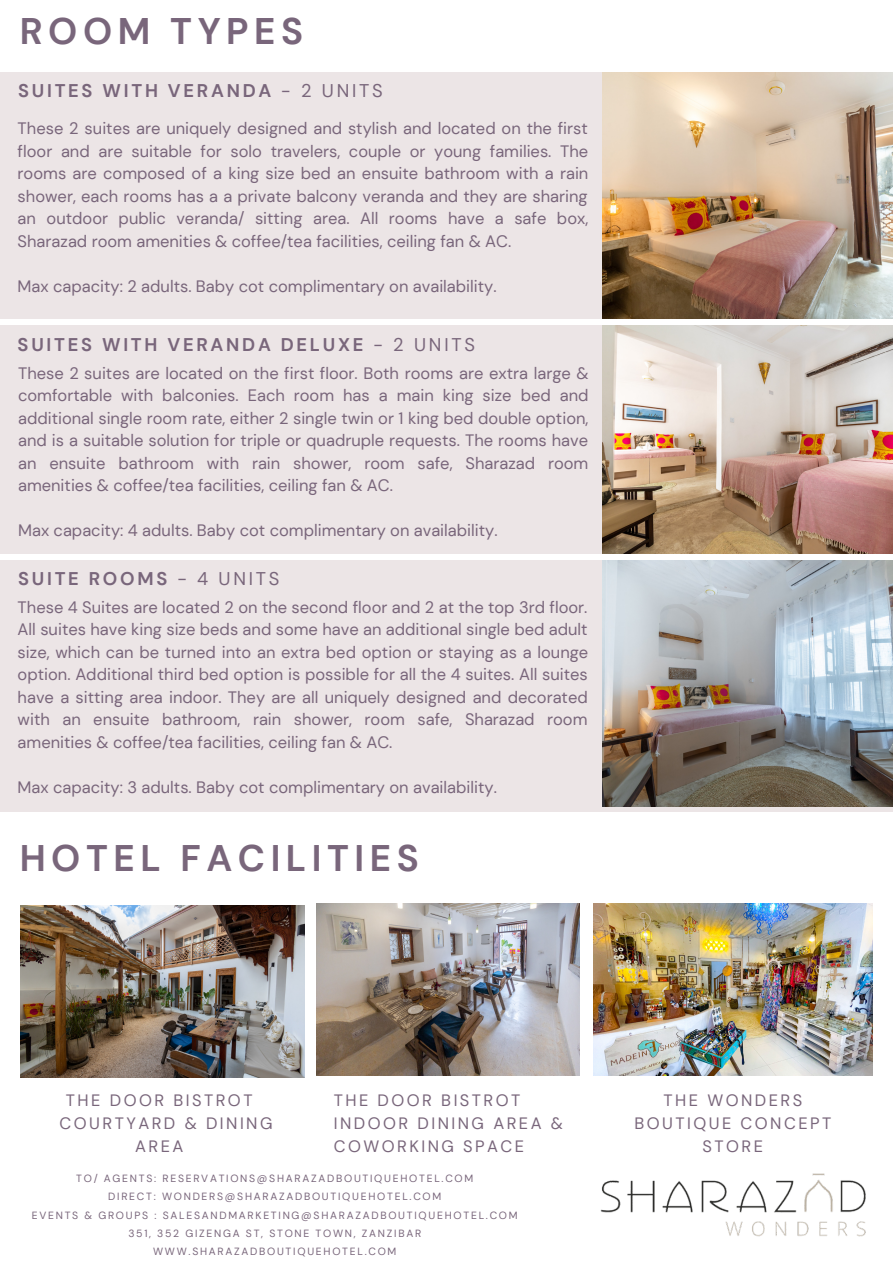
<style>
.page{position:relative;width:893px;height:1264px;background:#fff}
.page>*{position:absolute;margin:0;border:0;box-sizing:border-box;transform-origin:0 0}
.t1{font:700 36.9px "DM Sans";letter-spacing:.15em;color:#79667b}
.t2{font:700 18.3px "DM Sans";letter-spacing:.15em;color:#79667b}
.t3{font:16.5px/22.5px "DM Sans";color:#79667b;text-align:justify}
.t4{font:16.5px/22.6px "DM Sans";letter-spacing:.15em;color:#79667b}
.t5{font:10.5px/18.3px "DM Sans";letter-spacing:.165em;color:#79667b;text-align:center}
.s1{font-weight:400}
</style>
<div class="page">
<div style="left:0;top:72px;width:892px;height:246px;background:#ece5e6"></div>
<img style="left:602px;top:72px;width:290px;height:247px">
<div style="left:0;top:325px;width:892px;height:228px;background:#ece5e6"></div>
<img style="left:602px;top:325px;width:290px;height:228px">
<div style="left:0;top:560px;width:892px;height:251px;background:#ece5e6"></div>
<img style="left:602px;top:560px;width:290px;height:246px">
<img style="left:20px;top:905px;width:285px;height:172px">
<img style="left:316px;top:903px;width:263px;height:172px">
<img style="left:593px;top:903px;width:279px;height:172px">
<img style="left:600px;top:1173px;width:266px;height:64px">
<h1 class="t1" style="left:20px;top:8px;width:285px">ROOM TYPES</h1>
<p class="t2" style="left:18px;top:79px;width:366px">SUITES WITH VERANDA <span class="s1">- 2 UNITS</span></p>
<p class="t3" style="left:18px;top:117px;width:572px">These 2 suites are uniquely designed and stylish and located on the first floor and are suitable for solo travelers, couple or young families. The rooms are composed of a king size bed an ensuite bathroom with a rain shower, each rooms has a a private balcony veranda and they are sharing an outdoor public veranda/ sitting area. All rooms have a safe box, Sharazad room amenities &amp; coffee/tea facilities, ceiling fan &amp; AC.</p>
<p class="t3" style="left:18px;top:275px;width:480px">Max capacity: 2 adults. Baby cot complimentary on availability.</p>
<p class="t2" style="left:18px;top:333px;width:459px">SUITES WITH VERANDA DELUXE <span class="s1">- 2 UNITS</span></p>
<p class="t3" style="left:18px;top:362px;width:572px">These 2 suites are located on the first floor. Both rooms are extra large &amp; comfortable with balconies. Each room has a main king size bed and additional single room rate, either 2 single twin or 1 king bed double option, and is a suitable solution for triple or quadruple requests. The rooms have an ensuite bathroom with rain shower, room safe, Sharazad room amenities &amp; coffee/tea facilities, ceiling fan &amp; AC.</p>
<p class="t3" style="left:18px;top:519px;width:481px">Max capacity: 4 adults. Baby cot complimentary on availability.</p>
<p class="t2" style="left:18px;top:566px;width:263px">SUITE ROOMS <span class="s1">- 4 UNITS</span></p>
<p class="t3" style="left:18px;top:596px;width:572px">These 4 Suites are located 2 on the second floor and 2 at the top 3rd floor.<br>All suites have king size beds and some have an additional single bed adult size, which can be turned into an extra bed option or staying as a lounge option. Additional third bed option is possible for all the 4 suites. All suites have a sitting area indoor. They are all uniquely designed and decorated with an ensuite bathroom, rain shower, room safe, Sharazad room amenities &amp; coffee/tea facilities, ceiling fan &amp; AC.</p>
<p class="t3" style="left:18px;top:775px;width:480px">Max capacity: 3 adults. Baby cot complimentary on availability.</p>
<h1 class="t1" style="left:20px;top:834px;width:400px">HOTEL FACILITIES</h1>
<p class="t4" style="left:334px;top:1089px;width:231px">THE DOOR BISTROT<br>INDOOR DINING AREA &amp;<br>COWORKING SPACE</p>
<p class="t4" style="left:634px;top:1089px;width:198px;text-align:center">THE WONDERS<br>BOUTIQUE CONCEPT<br>STORE</p>
<p class="t5" style="left:32px;top:1169px;width:487px">TO/ AGENTS: RESERVATIONS@SHARAZADBOUTIQUEHOTEL.COM<br>DIRECT: WONDERS@SHARAZADBOUTIQUEHOTEL.COM<br>EVENTS &amp; GROUPS : SALESANDMARKETING@SHARAZADBOUTIQUEHOTEL.COM 351, 352 GIZENGA ST, STONE TOWN, ZANZIBAR WWW.SHARAZADBOUTIQUEHOTEL.COM</p>
<p class="t4" style="left:66px;top:1089px;width:188px">THE DOOR BISTROT</p>
<p class="t4" style="left:60px;top:1112px;width:214px">COURTYARD &amp; DINING</p>
<p class="t3" style="left:135px;top:1134px;width:50px">AREA</p>
</div>
